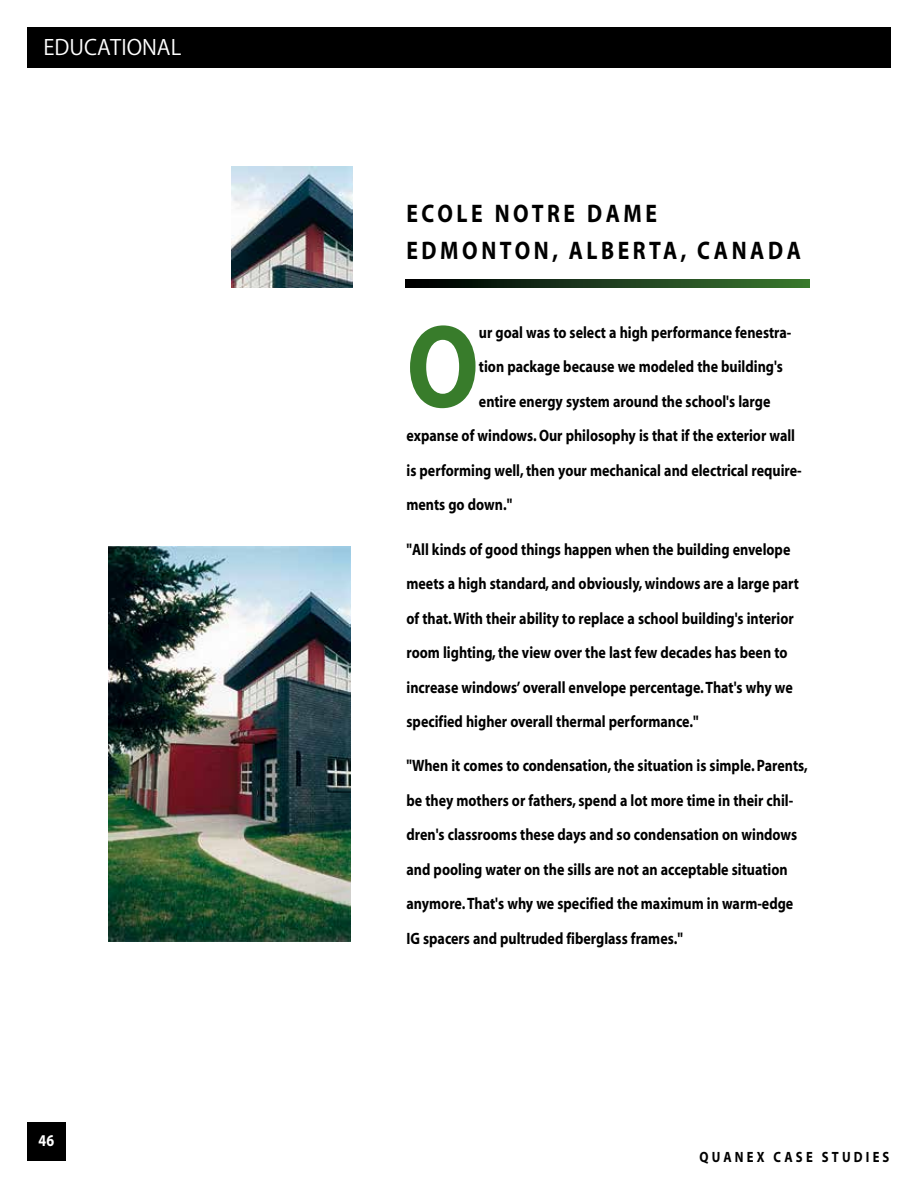
<style>
.page{position:relative;width:918px;height:1188px;background:#fff}
.page>*{position:absolute;margin:0;border:0;box-sizing:border-box;transform-origin:0 0}
.t1{font:700 118.8px "Myriad";color:#387c2b;scale:.85 1}
.t2{font:700 25.5px/37.5px "Myriad";letter-spacing:.165em;color:#000;scale:.85 1}
.t3{font:21px "Koz Go Pro";color:#fff}
.t4{font:700 16.5px/34.5px "Myriad";color:#000;scale:.85 1}
.t5{font:700 16.5px "Myriad";color:#fff;scale:.85 1}
.t6{font:700 14.85px "Myriad";letter-spacing:.25em;color:#000;scale:.85 1}
</style>
<div class="page">
<div style="left:27px;top:1123px;width:38px;height:38px;background:#000"></div>
<img style="left:231px;top:166px;width:121px;height:122px">
<svg style="left:405px;top:280px;width:405px;height:8px"></svg>
<div style="left:27px;top:27px;width:864px;height:41px;background:#000"></div>
<img style="left:108px;top:547px;width:243px;height:395px">
<p class="t3" style="left:44px;top:34px;width:139px">EDUCATIONAL</p>
<p class="t5" style="left:39px;top:1132px;width:20px">46</p>
<h2 class="t2" style="left:406px;top:195px;width:466px">ECOLE NOTRE DAME<br>EDMONTON, ALBERTA, CANADA</h2>
<h1 class="t1" style="left:406px;top:306px;width:87px">O</h1>
<p class="t4" style="left:479px;top:316px;width:369px">ur goal was to select a high performance fenestra-</p>
<p class="t4" style="left:479px;top:350px;width:359px">tion package because we modeled the building's</p>
<p class="t4" style="left:479px;top:385px;width:344px">entire energy system around the school's large</p>
<p class="t4" style="left:406px;top:419px;width:459px">expanse of windows. Our philosophy is that if the exterior wall</p>
<p class="t4" style="left:406px;top:454px;width:467px">is performing well, then your mechanical and electrical require-</p>
<p class="t4" style="left:406px;top:488px;width:126px">ments go down."</p>
<p class="t4" style="left:406px;top:532px;width:463px">"All kinds of good things happen when the building envelope meets a high standard, and obviously, windows are a large part of that. With their ability to replace a school building's interior room lighting, the view over the last few decades has been to increase windows’ overall envelope percentage. That's why we specified higher overall thermal performance."</p>
<p class="t4" style="left:406px;top:749px;width:474px">"When it comes to condensation, the situation is simple. Parents, be they mothers or fathers, spend a lot more time in their chil&shy;dren's classrooms these days and so condensation on windows and pooling water on the sills are not an acceptable situation anymore. That's why we specified the maximum in warm-edge IG spacers and pultruded fiberglass frames."</p>
<p class="t6" style="left:700px;top:1149px;width:225px">QUANEX CASE STUDIES</p>
</div>
